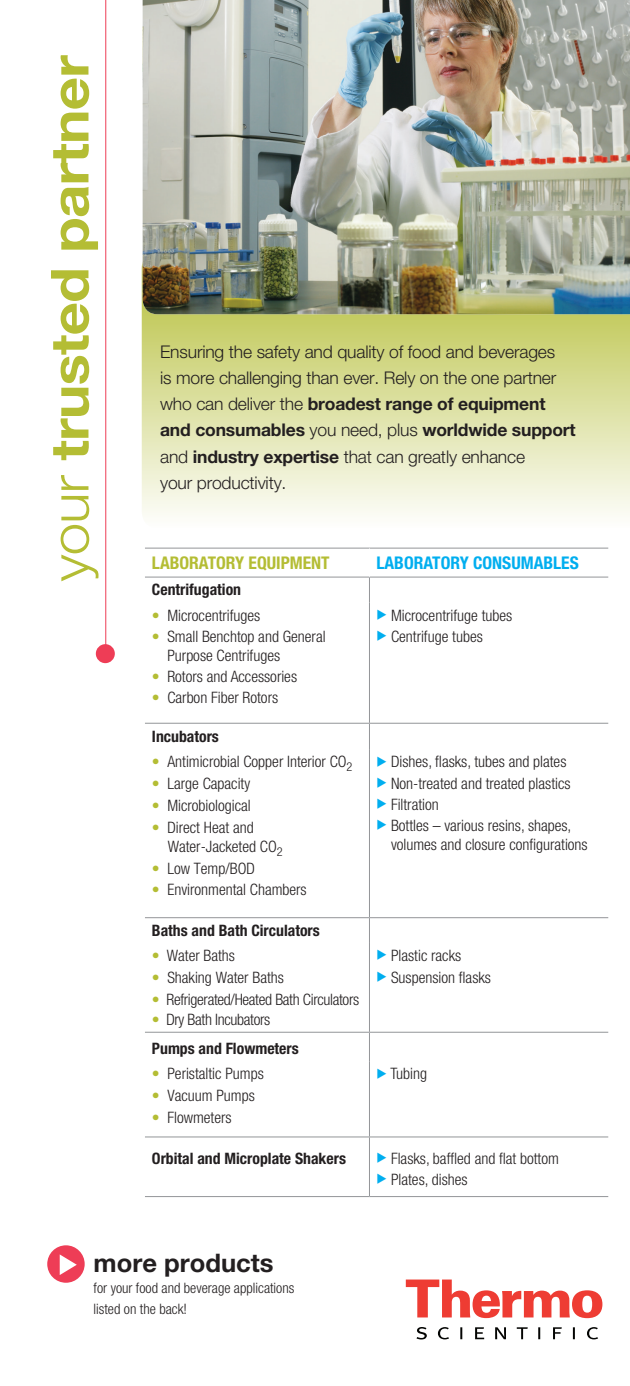
<style>
.page{position:relative;width:630px;height:1386px;background:#fff}
.page>*{position:absolute;margin:0;border:0;box-sizing:border-box;transform-origin:0 0}
.t1{font:700 52.5px "Helvetica Neue LT Std";letter-spacing:-.015em;color:#b4bd34;scale:1.11 1}
.t2{font:700 25.55px "Helvetica Neue LT Std";color:#231f20}
.t3{font:300 17.5px/26.2px "Helvetica Neue LT Std";letter-spacing:-.01em;color:#231f20}
.t4{font:700 condensed 17.5px "Helvetica Neue LT Std";color:#00aeef}
.t5{font:700 condensed 17.5px "Helvetica Neue LT Std";color:#b4bd34}
.t6{font:300 condensed 15.75px/19.2px "Helvetica Neue LT Std";color:#231f20}
.t7{font:700 condensed 15.75px "Helvetica Neue LT Std";color:#231f20}
.t8{font:300 condensed 15.75px "Helvetica Neue LT Std";letter-spacing:-.02em;color:#231f20}
.t9{font:300 condensed 14.35px/20.8px "Helvetica Neue LT Std";color:#231f20}
.s1{font-weight:300}
.s2{font-weight:700}
.s3{color:#b4bd34}
.s4{color:#00aeef}
</style>
<div class="page">
<svg style="left:142px;top:252px;width:488px;height:264px"></svg>
<img style="left:143px;top:0;width:487px;height:314px">
<svg style="left:406px;top:1280px;width:196px;height:38px"></svg>
<svg style="left:416px;top:1327px;width:182px;height:13px"></svg>
<hr style="left:105px;top:0;width:1px;height:654px;background:#ee3d56">
<div style="left:96px;top:644px;width:19px;height:19px;background:#ee3d56;border-radius:50%"></div>
<div style="left:47px;top:1245px;width:38px;height:38px;background:#ee3d56;border-radius:50%"></div>
<svg style="left:60px;top:1254px;width:17px;height:21px"></svg>
<hr style="left:145px;top:548px;width:224px;height:1px;background:#939598">
<hr style="left:369px;top:548px;width:239px;height:1px;background:#939598">
<hr style="left:145px;top:577px;width:224px;height:1px;background:#939598">
<hr style="left:369px;top:577px;width:239px;height:1px;background:#939598">
<hr style="left:369px;top:602px;width:1px;height:121px;background:#939598">
<hr style="left:145px;top:723px;width:224px;height:1px;background:#939598">
<hr style="left:369px;top:723px;width:239px;height:1px;background:#939598">
<svg style="left:369px;top:724px;width:1px;height:25px"></svg>
<hr style="left:369px;top:749px;width:1px;height:168px;background:#939598">
<hr style="left:145px;top:917px;width:224px;height:1px;background:#939598">
<hr style="left:369px;top:917px;width:239px;height:1px;background:#939598">
<svg style="left:369px;top:918px;width:1px;height:25px"></svg>
<hr style="left:369px;top:943px;width:1px;height:89px;background:#939598">
<hr style="left:145px;top:1032px;width:224px;height:1px;background:#939598">
<hr style="left:369px;top:1032px;width:239px;height:1px;background:#939598">
<svg style="left:369px;top:1033px;width:1px;height:28px"></svg>
<hr style="left:369px;top:1061px;width:1px;height:76px;background:#939598">
<hr style="left:145px;top:1137px;width:224px;height:1px;background:#939598">
<hr style="left:369px;top:1137px;width:239px;height:1px;background:#939598">
<hr style="left:369px;top:1137px;width:1px;height:59px;background:#939598">
<hr style="left:145px;top:1196px;width:224px;height:1px;background:#939598">
<hr style="left:369px;top:1196px;width:239px;height:1px;background:#939598">
<svg style="left:369px;top:576px;width:1px;height:26px"></svg>
<h1 class="t1" style="left:37px;top:581px;width:476px;rotate:-90deg"><span class="s1">your</span> trusted partner</h1>
<p class="t3" style="left:160px;top:338px;width:417px">Ensuring the safety and quality of food and beverages<br>is more challenging than ever. Rely on the one partner who can deliver the <span class="s2">broadest range of equipment and consumables</span> you need, plus <span class="s2">worldwide support </span>and <span class="s2">industry expertise</span> that can greatly enhance<br>your productivity.</p>
<p class="t5" style="left:152px;top:552px;width:179px">LABORATORY EQUIPMENT</p>
<p class="t4" style="left:376px;top:552px;width:204px">LABORATORY CONSUMABLES</p>
<p class="t7" style="left:152px;top:580px;width:91px">Centrifugation</p>
<p class="t6" style="left:152px;top:605px;width:110px"><span class="s3">•</span> Microcentrifuges</p>
<p class="t6" style="left:167px;top:626px;width:160px;text-indent:-15px"><span class="s3">•</span> Small Benchtop and General<br>Purpose Centrifuges</p>
<p class="t6" style="left:152px;top:667px;width:147px"><span class="s3">•</span> Rotors and Accessories</p>
<p class="t6" style="left:152px;top:688px;width:128px"><span class="s3">•</span> Carbon Fiber Rotors</p>
<p class="t6" style="left:376px;top:605px;width:137px"><span class="s4">◆</span> Microcentrifuge tubes</p>
<p class="t6" style="left:376px;top:626px;width:108px"><span class="s4">◆</span> Centrifuge tubes</p>
<p class="t7" style="left:152px;top:727px;width:69px">Incubators</p>
<p class="t6" style="left:152px;top:752px;width:202px"><span class="s3">•</span> Antimicrobial Copper Interior CO<sub>2</sub></p>
<p class="t6" style="left:152px;top:774px;width:100px"><span class="s3">•</span> Large Capacity</p>
<p class="t6" style="left:152px;top:796px;width:100px"><span class="s3">•</span> Microbiological</p>
<p class="t6" style="left:168px;top:817px;width:116px;text-indent:-16px"><span class="s3">•</span> Direct Heat and<br>Water-Jacketed CO<sub>2</sub></p>
<p class="t6" style="left:152px;top:858px;width:104px"><span class="s3">•</span> Low Temp/BOD</p>
<p class="t6" style="left:152px;top:880px;width:156px"><span class="s3">•</span> Environmental Chambers</p>
<p class="t7" style="left:152px;top:921px;width:169px">Baths and Bath Circulators</p>
<p class="t6" style="left:152px;top:946px;width:85px"><span class="s3">•</span> Water Baths</p>
<p class="t6" style="left:152px;top:968px;width:134px"><span class="s3">•</span> Shaking Water Baths</p>
<p class="t8" style="left:152px;top:990px;width:209px"><span class="s3">•</span> Refrigerated/Heated Bath Circulators</p>
<p class="t8" style="left:152px;top:1011px;width:120px"><span class="s3">•</span> Dry Bath Incubators</p>
<p class="t7" style="left:152px;top:1039px;width:148px">Pumps and Flowmeters</p>
<p class="t6" style="left:152px;top:1064px;width:113px"><span class="s3">•</span> Peristaltic Pumps</p>
<p class="t6" style="left:152px;top:1086px;width:104px"><span class="s3">•</span> Vacuum Pumps</p>
<p class="t6" style="left:152px;top:1108px;width:81px"><span class="s3">•</span> Flowmeters</p>
<p class="t6" style="left:376px;top:752px;width:192px"><span class="s4">◆</span> Dishes, flasks, tubes and plates</p>
<p class="t6" style="left:376px;top:773px;width:196px"><span class="s4">◆</span> Non-treated and treated plastics</p>
<p class="t6" style="left:376px;top:794px;width:64px"><span class="s4">◆</span> Filtration</p>
<p class="t6" style="left:391px;top:815px;width:198px;text-indent:-15px"><span class="s4">◆</span> Bottles – various resins, shapes, volumes and closure configurations</p>
<p class="t6" style="left:376px;top:946px;width:86px"><span class="s4">◆</span> Plastic racks</p>
<p class="t6" style="left:376px;top:968px;width:116px"><span class="s4">◆</span> Suspension flasks</p>
<p class="t6" style="left:376px;top:1064px;width:52px"><span class="s4">◆</span> Tubing</p>
<p class="t7" style="left:152px;top:1149px;width:196px">Orbital and Microplate Shakers</p>
<p class="t6" style="left:376px;top:1149px;width:184px"><span class="s4">◆</span> Flasks, baffled and flat bottom</p>
<p class="t6" style="left:376px;top:1170px;width:93px"><span class="s4">◆</span> Plates, dishes</p>
<h2 class="t2" style="left:94px;top:1248px;width:181px">more products</h2>
<p class="t9" style="left:94px;top:1278px;width:202px">for your food and beverage applications listed on the back!</p>
</div>
